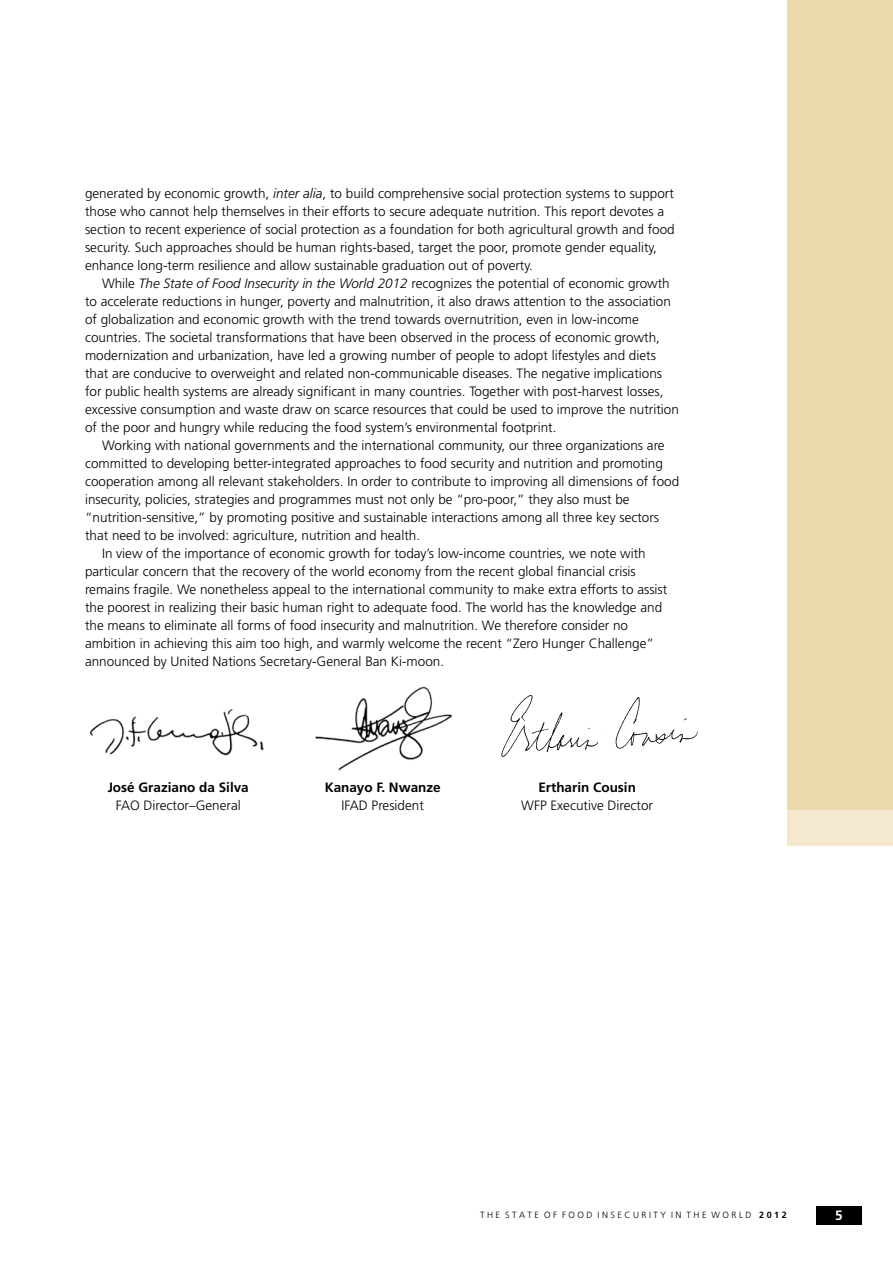
<style>
.page{position:relative;width:893px;height:1263px;background:#fff}
.page>*{position:absolute;margin:0;border:0;box-sizing:border-box;transform-origin:0 0}
.t1{font:300 13.5px/18px "Frutiger LT Std";color:#000}
.t2{font:700 13.5px "Frutiger LT Std";color:#000}
.t3{font:700 13.5px "Frutiger LT Std";color:#fff}
.t4{font:300 9px "Frutiger LT Std";color:#000}
.s1{font-style:italic}
.s2{font-weight:700}
</style>
<div class="page">
<div style="left:787px;top:0;width:106px;height:846px;background:#edd9ae"></div>
<div style="left:787px;top:810px;width:106px;height:36px;background:#f4e8ce"></div>
<div style="left:816px;top:1206px;width:45px;height:18px;background:#000"></div>
<img style="left:315px;top:686px;width:137px;height:85px">
<img style="left:89px;top:709px;width:175px;height:47px">
<img style="left:501px;top:695px;width:197px;height:62px">
<p class="t1" style="left:85px;top:185px;width:591px">generated by economic growth, <span class="s1">inter alia</span>, to build comprehensive social protection systems to support those who cannot help themselves in their efforts to secure adequate nutrition. This report devotes a section to recent experience of social protection as a foundation for both agricultural growth and food security. Such approaches should be human rights-based, target the poor, promote gender equality, enhance long-term resilience and allow sustainable graduation out of poverty.</p>
<p class="t1" style="left:85px;top:275px;width:595px;text-indent:17px">While <span class="s1">The State of Food Insecurity in the World 2012</span> recognizes the potential of economic growth to accelerate reductions in hunger, poverty and malnutrition, it also draws attention to the association of globalization and economic growth with the trend towards overnutrition, even in low-income countries. The societal transformations that have been observed in the process of economic growth, modernization and urbanization, have led a growing number of people to adopt lifestyles and diets that are conducive to overweight and related non-communicable diseases. The negative implications for public health systems are already significant in many countries. Together with post-harvest losses, excessive consumption and waste draw on scarce resources that could be used to improve the nutrition of the poor and hungry while reducing the food system’s environmental footprint.</p>
<p class="t1" style="left:102px;top:436px;width:564px">Working with national governments and the international community, our three organizations are</p>
<p class="t1" style="left:85px;top:454px;width:579px">committed to developing better-integrated approaches to food security and nutrition and promoting</p>
<p class="t1" style="left:85px;top:472px;width:596px">cooperation among all relevant stakeholders. In order to contribute to improving all dimensions of food</p>
<p class="t1" style="left:85px;top:490px;width:546px">insecurity, policies, strategies and programmes must not only be “pro-poor,” they also must be</p>
<p class="t1" style="left:85px;top:508px;width:576px">“nutrition-sensitive,” by promoting positive and sustainable interactions among all three key sectors</p>
<p class="t1" style="left:85px;top:526px;width:337px">that need to be involved: agriculture, nutrition and health.</p>
<p class="t1" style="left:102px;top:544px;width:545px">In view of the importance of economic growth for today’s low-income countries, we note with</p>
<p class="t1" style="left:85px;top:562px;width:552px">particular concern that the recovery of the world economy from the recent global financial crisis</p>
<p class="t1" style="left:85px;top:580px;width:584px">remains fragile. We nonetheless appeal to the international community to make extra efforts to assist</p>
<p class="t1" style="left:85px;top:598px;width:579px">the poorest in realizing their basic human right to adequate food. The world has the knowledge and</p>
<p class="t1" style="left:85px;top:616px;width:545px">the means to eliminate all forms of food insecurity and malnutrition. We therefore consider no</p>
<p class="t1" style="left:85px;top:634px;width:570px">ambition in achieving this aim too high, and warmly welcome the recent “Zero Hunger Challenge”</p>
<p class="t1" style="left:85px;top:652px;width:361px">announced by United Nations Secretary-General Ban Ki-moon.</p>
<p class="t2" style="left:108px;top:779px;width:143px">José Graziano da Silva</p>
<p class="t1" style="left:116px;top:796px;width:126px">FAO Director–General</p>
<p class="t2" style="left:325px;top:779px;width:118px">Kanayo F. Nwanze</p>
<p class="t1" style="left:342px;top:796px;width:84px">IFAD President</p>
<p class="t2" style="left:538px;top:779px;width:99px">Ertharin Cousin</p>
<p class="t1" style="left:521px;top:796px;width:133px">WFP Executive Director</p>
<p class="t4" style="left:480px;top:1210px;width:308px">T H E S T A T E O F F O O D I N S E C U R I T Y I N T H E W O R L D <span class="s2">2 0 1 2</span></p>
<p class="t3" style="left:835px;top:1207px;width:9px">5</p>
</div>
